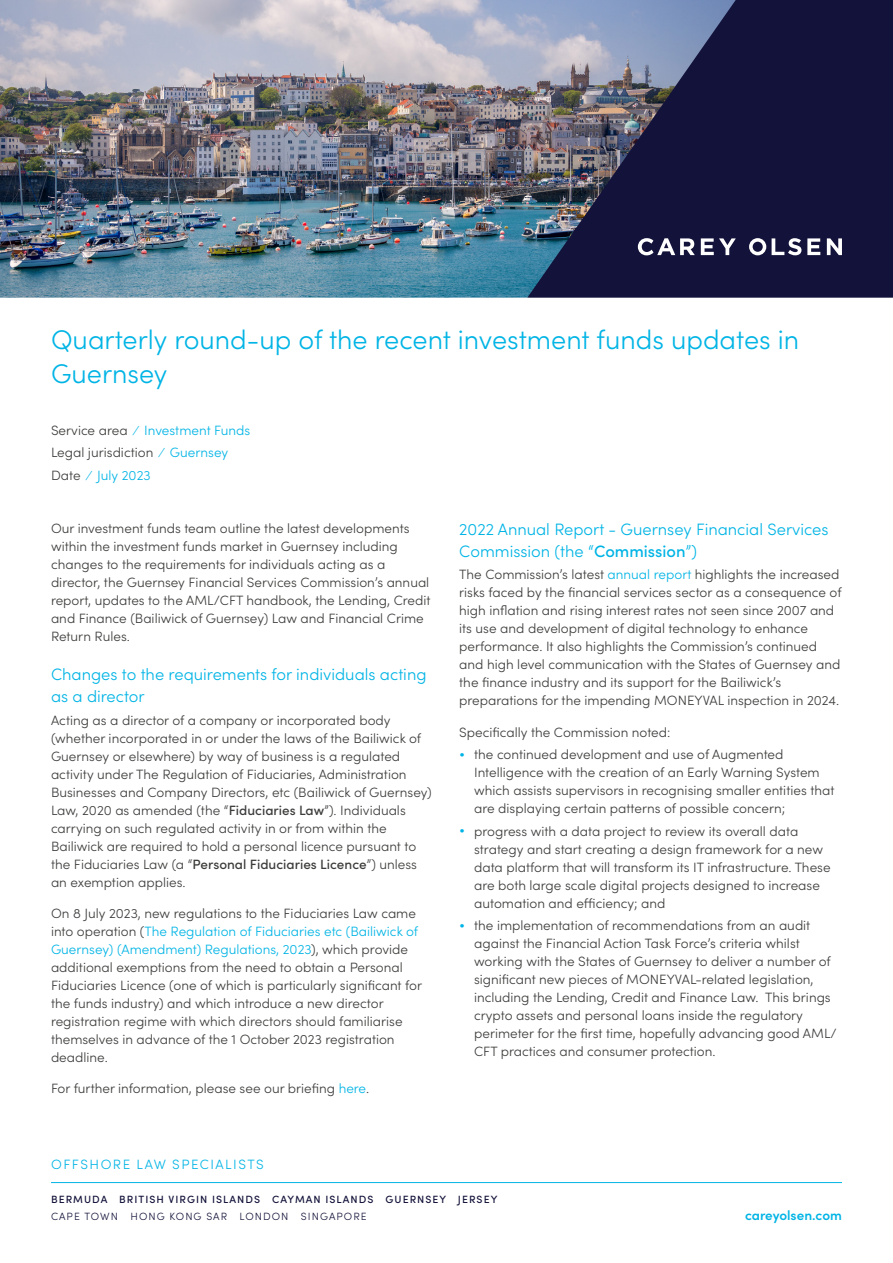
<style>
.page{position:relative;width:893px;height:1263px;background:#fff}
.page>*{position:absolute;margin:0;border:0;box-sizing:border-box;transform-origin:0 0}
.t1{font:300 27px/34.2px "Sofia Pro";color:#00b4e5}
.t2{font:300 16.5px/21.6px "Sofia Pro";color:#00b4e5}
.t3{font:300 13.5px/18px "Sofia Pro";color:#3c3c3b}
.t4{font:300 13.5px/22.5px "Sofia Pro";color:#00b4e5}
.t5{font:300 13.5px "Sofia Pro";letter-spacing:.11em;color:#00b4e5}
.t6{font:600 13.5px "Sofia Pro";color:#00b4e5}
.t7{font:500 10.5px "Sofia Pro";letter-spacing:.1em;color:#13123a}
.t8{font:300 10.5px "Sofia Pro";letter-spacing:.1em;color:#13123a}
.s1{color:#3c3c3b}
.s2{font-weight:500}
.s3{color:#00b4e5}
</style>
<div class="page">
<hr style="left:51px;top:1182px;width:791px;height:1px;background:#00b4e5">
<img style="left:0;top:0;width:527px;height:298px">
<svg style="left:527px;top:0;width:366px;height:298px;background:#323456"></svg>
<svg style="left:701px;top:238px;width:35px;height:17px"></svg>
<svg style="left:772px;top:238px;width:29px;height:17px"></svg>
<svg style="left:807px;top:238px;width:13px;height:17px"></svg>
<svg style="left:827px;top:238px;width:15px;height:17px"></svg>
<svg style="left:749px;top:238px;width:17px;height:17px"></svg>
<svg style="left:638px;top:238px;width:57px;height:17px"></svg>
<h1 class="t1" style="left:51px;top:320px;width:750px">Quarterly round-up of the recent investment funds updates in<br>Guernsey</h1>
<p class="t4" style="left:51px;top:418px;width:201px"><span class="s1">Service area</span> ⁄ Investment Funds<br><span class="s1">Legal jurisdiction</span> ⁄ Guernsey<br><span class="s1">Date</span> ⁄ July 2023</p>
<p class="t3" style="left:51px;top:518px;width:381px">Our investment funds team outline the latest developments within the investment funds market in Guernsey including changes to the requirements for individuals acting as a director, the Guernsey Financial Services Commission’s annual report, updates to the AML/CFT handbook, the Lending, Credit and Finance (Bailiwick of Guernsey) Law and Financial Crime Return Rules.</p>
<p class="t2" style="left:51px;top:663px;width:377px">Changes to the requirements for individuals acting as a director</p>
<p class="t3" style="left:51px;top:710px;width:382px">Acting as a director of a company or incorporated body (whether incorporated in or under the laws of the Bailiwick of Guernsey or elsewhere) by way of business is a regulated activity under The Regulation of Fiduciaries, Administration Businesses and Company Directors, etc (Bailiwick of Guernsey)<br>Law, 2020 as amended (the “<span class="s2">Fiduciaries Law</span>”). Individuals carrying on such regulated activity in or from within the Bailiwick are required to hold a personal licence pursuant to the Fiduciaries Law (a “<span class="s2">Personal Fiduciaries Licence</span>”) unless an exemption applies.</p>
<p class="t3" style="left:51px;top:903px;width:373px">On 8 July 2023, new regulations to the Fiduciaries Law came into operation (<span class="s3">The Regulation of Fiduciaries etc (Bailiwick of Guernsey) (Amendment) Regulations, 2023</span>), which provide additional exemptions from the need to obtain a Personal Fiduciaries Licence (one of which is particularly significant for the funds industry) and which introduce a new director registration regime with which directors should familiarise themselves in advance of the 1 October 2023 registration deadline.</p>
<p class="t3" style="left:51px;top:1079px;width:320px">For further information, please see our briefing <span class="s3">here</span>.</p>
<p class="t2" style="left:459px;top:517px;width:371px">2022 Annual Report - Guernsey Financial Services<br>Commission (the “<span class="s2">Commission</span>”)</p>
<p class="t3" style="left:459px;top:565px;width:384px">The Commission’s latest <span class="s3">annual report</span> highlights the increased risks faced by the financial services sector as a consequence of high inflation and rising interest rates not seen since 2007 and its use and development of digital technology to enhance performance. It also highlights the Commission’s continued and high level communication with the States of Guernsey and the finance industry and its support for the Bailiwick’s preparations for the impending MONEYVAL inspection in 2024.</p>
<p class="t3" style="left:459px;top:722px;width:213px">Specifically the Commission noted:</p>
<p class="t3" style="left:474px;top:744px;width:362px;text-indent:-15px"><span class="s3">•</span> the continued development and use of Augmented Intelligence with the creation of an Early Warning System which assists supervisors in recognising smaller entities that are displaying certain patterns of possible concern;</p>
<p class="t3" style="left:474px;top:821px;width:358px;text-indent:-15px"><span class="s3">•</span> progress with a data project to review its overall data strategy and start creating a design framework for a new data platform that will transform its IT infrastructure. These are both large scale digital projects designed to increase automation and efficiency; and</p>
<p class="t3" style="left:474px;top:915px;width:364px;text-indent:-15px"><span class="s3">•</span> the implementation of recommendations from an audit against the Financial Action Task Force’s criteria whilst working with the States of Guernsey to deliver a number of significant new pieces of MONEYVAL-related legislation, including the Lending, Credit and Finance Law. This brings crypto assets and personal loans inside the regulatory perimeter for the first time, hopefully advancing good AML/ CFT practices and consumer protection.</p>
<p class="t5" style="left:51px;top:1155px;width:214px">OFFSHORE LAW SPECIALISTS</p>
<p class="t7" style="left:51px;top:1191px;width:448px">BERMUDA BRITISH VIRGIN ISLANDS CAYMAN ISLANDS GUERNSEY JERSEY</p>
<p class="t8" style="left:51px;top:1209px;width:317px">CAPE TOWN HONG KONG SAR LONDON SINGAPORE</p>
<p class="t6" style="left:745px;top:1205px;width:98px">careyolsen.com</p>
</div>
